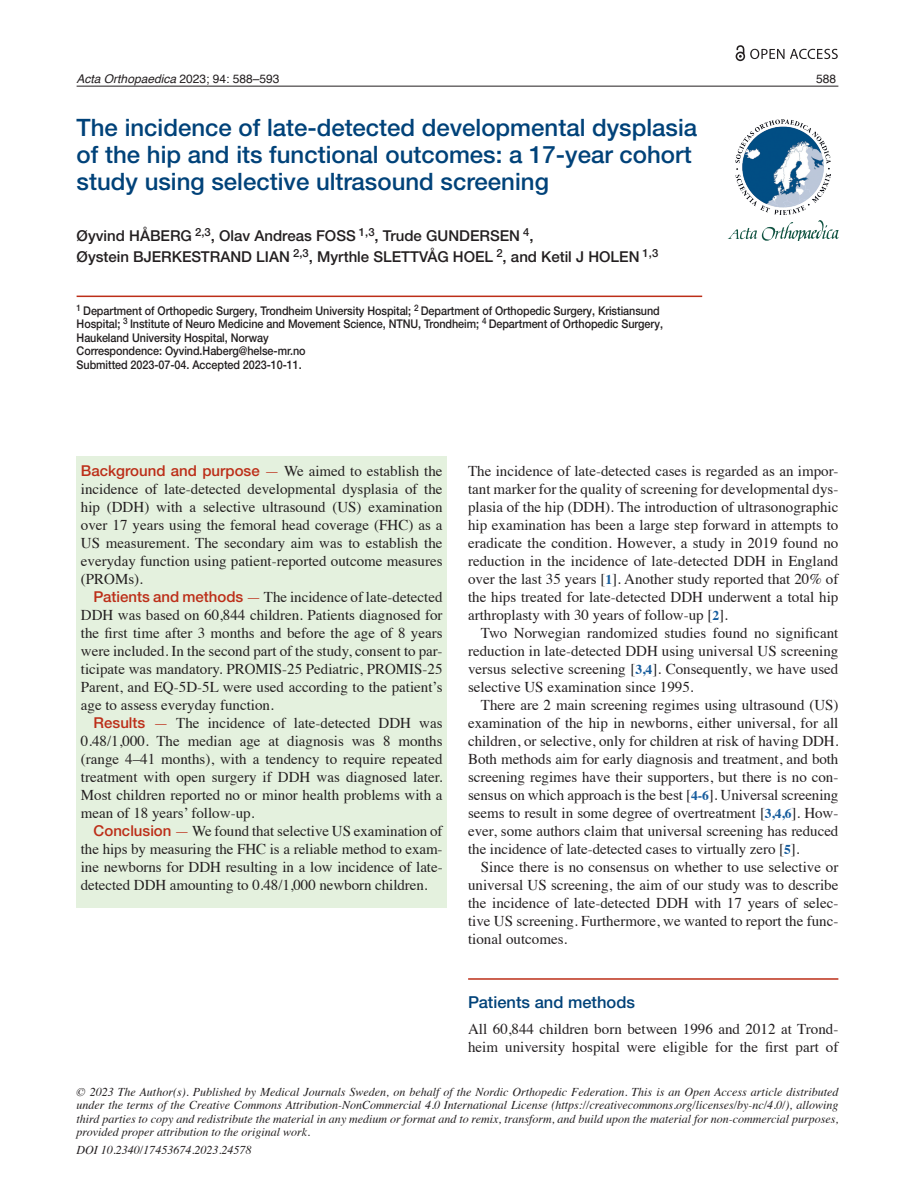
<style>
.page{position:relative;width:915px;height:1191px;background:#fff}
.page>*{position:absolute;margin:0;border:0;box-sizing:border-box;transform-origin:0 0}
.Titel{font:500 24px/27px "Helvetica Neue LTW1 G";color:#004279}
._2-Rubrik{font:500 16.5px "Helvetica Neue LTW1 G";color:#004279}
._5-Brödtext{font:15px/18px "Times";color:#231f20;text-align:justify}
._4-Brödstart{font:15px/18px "Times";color:#231f20;text-align:justify}
.Namn{font:500 15px/21px "Helvetica Neue LTW1 G";color:#231f20}
.Styckeformat_1{font:italic 12px/13.5px "Times";color:#231f20;text-align:justify}
.Department{font:500 12px/13.5px "Helvetica Neue LTW1 G";letter-spacing:-.005em;color:#231f20;scale:.9 1}
.t1{font:italic 12px "Helvetica";color:#231f20}
.t2{font:12px "Helvetica";color:#231f20}
.s1{font-style:normal}
.s2{font-family:"Helvetica Neue LTW1 G";font-weight:500;color:#bc2e18}
.s3{color:#bc2e18}
.s4{font-weight:700;font-size:13.5px;color:#175d9e}
</style>
<div class="page">
<hr style="left:77px;top:86px;width:761px;height:1px;background:#231f20">
<div style="left:77px;top:456px;width:369px;height:451px;background:#e4f1de"></div>
<hr style="left:77px;top:295px;width:625px;height:2px;background:#bc2e18">
<svg style="left:735px;top:45px;width:9px;height:16px"></svg>
<svg style="left:750px;top:49px;width:87px;height:10px"></svg>
<hr style="left:468px;top:978px;width:370px;height:1px;background:#bc2e18">
<img style="left:727px;top:220px;width:112px;height:21px">
<img style="left:735px;top:119px;width:94px;height:95px">
<p class="t1" style="left:77px;top:70px;width:204px">Acta Orthopaedica <span class="s1">2023; 94: 588–593</span></p>
<p class="t2" style="left:816px;top:70px;width:22px">588</p>
<p class="Titel" style="left:77px;top:114px;width:622px">The incidence of late-detected developmental dysplasia of the hip and its functional outcomes: a 17-year cohort study using selective ultrasound screening</p>
<p class="Namn" style="left:77px;top:225px;width:583px">Øyvind HÅBERG <sup>2,3</sup>, Olav Andreas FOSS <sup>1,3</sup>, Trude GUNDERSEN <sup>4</sup>,<br>Øystein BJERKESTRAND LIAN <sup>2,3</sup>, Myrthle SLETTVÅG HOEL <sup>2</sup>, and Ketil J HOLEN <sup>1,3</sup></p>
<p class="Department" style="left:77px;top:304px;width:652px"><sup>1</sup> Department of Orthopedic Surgery, Trondheim University Hospital; <sup>2</sup> Department of Orthopedic Surgery, Kristiansund<br>Hospital; <sup>3</sup> Institute of Neuro Medicine and Movement Science, NTNU, Trondheim; <sup>4</sup> Department of Orthopedic Surgery,<br>Haukeland University Hospital, Norway</p>
<p class="Department" style="left:77px;top:344px;width:256px">Correspondence: Oyvind.Haberg@helse-mr.no</p>
<p class="Department" style="left:77px;top:358px;width:252px">Submitted 2023-07-04. Accepted 2023-10-11.</p>
<p class="_4-Brödstart" style="left:81px;top:460px;width:363px"><span class="s2">Background and purpose</span> <span class="s3">—</span> We aimed to establish the incidence of late-detected developmental dysplasia of the hip (DDH) with a selective ultrasound (US) examination over 17 years using the femoral head coverage (FHC) as a US measurement. The secondary aim was to establish the everyday function using patient-reported outcome measures (PROMs).</p>
<p class="_5-Brödtext" style="left:81px;top:586px;width:363px;text-indent:13px"><span class="s2">Patients and methods</span> <span class="s3">—</span> The incidence of late-detected DDH was based on 60,844 children. Patients diagnosed for the first time after 3 months and before the age of 8 years were included. In the second part of the study, consent to par&shy;ticipate was mandatory. PROMIS-25 Pediatric, PROMIS-25<br>Parent, and EQ-5D-5L were used according to the patient’s age to assess everyday function.</p>
<p class="_5-Brödtext" style="left:81px;top:712px;width:363px;text-indent:13px"><span class="s2">Results</span> <span class="s3">—</span> The incidence of late-detected DDH was 0.48/1,000. The median age at diagnosis was 8 months (range 4–41 months), with a tendency to require repeated treatment with open surgery if DDH was diagnosed later.<br>Most children reported no or minor health problems with a mean of 18 years’ follow-up.</p>
<p class="_5-Brödtext" style="left:81px;top:820px;width:363px;text-indent:13px"><span class="s2">Conclusion</span> <span class="s3">—</span> We found that selective US examination of the hips by measuring the FHC is a reliable method to exam&shy;ine newborns for DDH resulting in a low incidence of late&shy;detected DDH amounting to 0.48/1,000 newborn children.</p>
<p class="_4-Brödstart" style="left:468px;top:460px;width:371px">The incidence of late-detected cases is regarded as an impor&shy;tant marker for the quality of screening for developmental dys&shy;plasia of the hip (DDH). The introduction of ultrasonographic hip examination has been a large step forward in attempts to eradicate the condition. However, a study in 2019 found no reduction in the incidence of late-detected DDH in England over the last 35 years [<span class="s4">1</span>]. Another study reported that 20% of the hips treated for late-detected DDH underwent a total hip arthroplasty with 30 years of follow-up [<span class="s4">2</span>].</p>
<p class="_5-Brödtext" style="left:468px;top:622px;width:371px;text-indent:13px">Two Norwegian randomized studies found no significant reduction in late-detected DDH using universal US screening versus selective screening [<span class="s4">3,4</span>]. Consequently, we have used selective US examination since 1995.</p>
<p class="_5-Brödtext" style="left:468px;top:694px;width:372px;text-indent:13px">There are 2 main screening regimes using ultrasound (US) examination of the hip in newborns, either universal, for all children, or selective, only for children at risk of having DDH.<br>Both methods aim for early diagnosis and treatment, and both screening regimes have their supporters, but there is no con&shy;sensus on which approach is the best [<span class="s4">4-6</span>]. Universal screening seems to result in some degree of overtreatment [<span class="s4">3,4,6</span>]. How&shy;ever, some authors claim that universal screening has reduced the incidence of late-detected cases to virtually zero [<span class="s4">5</span>].</p>
<p class="_5-Brödtext" style="left:468px;top:856px;width:371px;text-indent:13px">Since there is no consensus on whether to use selective or universal US screening, the aim of our study was to describe the incidence of late-detected DDH with 17 years of selec&shy;tive US screening. Furthermore, we wanted to report the func&shy;tional outcomes.</p>
<p class="_2-Rubrik" style="left:468px;top:992px;width:168px">Patients and methods</p>
<p class="_4-Brödstart" style="left:468px;top:1018px;width:371px">All 60,844 children born between 1996 and 2012 at Trond&shy;heim university hospital were eligible for the first part of</p>
<p class="Styckeformat_1" style="left:77px;top:1084px;width:763px">© 2023 The Author(s). Published by Medical Journals Sweden, on behalf of the Nordic Orthopedic Federation. This is an Open Access article distributed under the terms of the Creative Commons Attribution-NonCommercial 4.0 International License (https://creativecommons.org/licenses/by-nc/4.0/), allowing third parties to copy and redistribute the material in any medium or format and to remix, transform, and build upon the material for non-commercial purposes, provided proper attribution to the original work.</p>
<p class="Styckeformat_1" style="left:77px;top:1142px;width:176px">DOI 10.2340/17453674.2023.24578</p>
</div>
